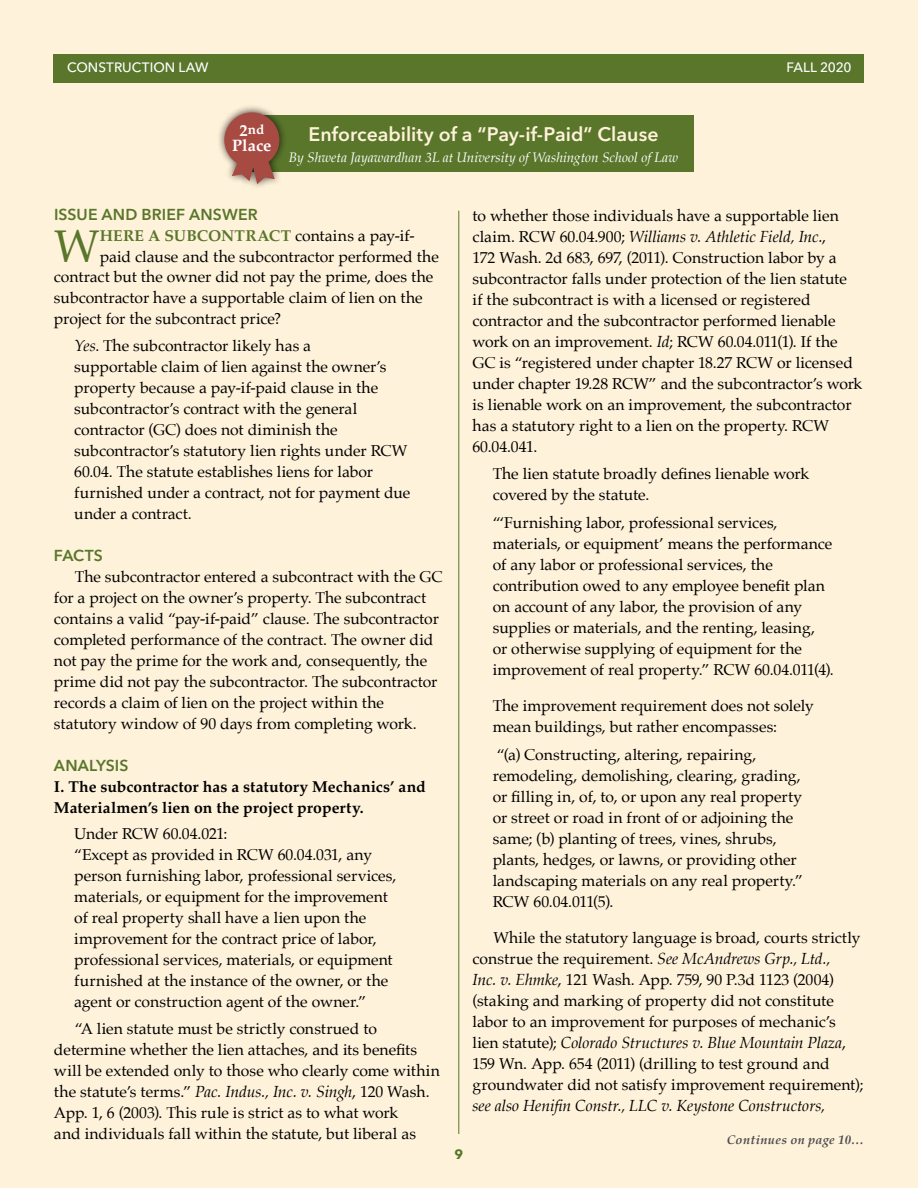
<style>
.page{position:relative;width:918px;height:1188px;background:#fff2da}
.page>*{position:absolute;margin:0;border:0;box-sizing:border-box;transform-origin:0 0}
.t1{font:45.9px "Palatino";color:#59762b}
.t2{font:600 19.5px "Avenir Next LT Pro";color:#fff2da}
.t3{font:700 16.5px "Palatino";color:#fff}
.t4{font:15.75px/21px "Palatino";letter-spacing:-.005em;color:#000}
.t5{font:700 15.75px/21px "Palatino";letter-spacing:.005em;color:#000}
.t6{font:italic 15.75px "Palatino";color:#000}
.t7{font:600 15.75px "Avenir Next LT Pro";letter-spacing:.01em;color:#59762b}
.t8{font:700 15.75px "Palatino";letter-spacing:.015em;color:#59762b}
.t9{font:italic 13.5px "Palatino";color:#fff}
.t10{font:500 13.5px "Avenir Next LT Pro";letter-spacing:.005em;color:#fff}
.t11{font:500 13.5px "Avenir Next LT Pro";letter-spacing:-.015em;color:#fff}
.t12{font:700 13.5px "Palatino";color:#fff}
.t13{font:700 13.5px "Avenir Next LT Pro";color:#59762b}
.t14{font:italic 700 12.75px "Palatino";letter-spacing:.03em;color:#4d4d4f}
.s1{font-size:16.5px}
.s2{font-weight:400;color:#000}
.s3{font-style:italic}
</style>
<div class="page">
<div style="left:54px;top:54px;width:810px;height:28px;background:#59762b"></div>
<hr style="left:459px;top:211px;width:1px;height:923px;background:#59762b">
<div style="left:246px;top:115px;width:448px;height:57px;background:#59762b"></div>
<div style="left:217px;top:105px;width:70px;height:86px;background:#000;opacity:.75"></div>
<svg style="left:224px;top:112px;width:55px;height:72px;background:#ab685a"></svg>
<p class="t10" style="left:67px;top:60px;width:143px">CONSTRUCTION LAW</p>
<p class="t11" style="left:786px;top:60px;width:67px">FALL 2020</p>
<p class="t12" style="left:240px;top:118px;width:26px"><span class="s1">2</span>nd</p>
<p class="t3" style="left:232px;top:132px;width:41px">Place</p>
<p class="t2" style="left:308px;top:122px;width:352px">Enforceability of a “Pay-if-Paid” Clause</p>
<p class="t9" style="left:289px;top:147px;width:391px">By Shweta Jayawardhan 3L at University of Washington School of Law</p>
<p class="t7" style="left:54px;top:204px;width:205px">ISSUE AND BRIEF ANSWER</p>
<h1 class="t1" style="left:54px;top:208px;width:47px">W</h1>
<p class="t8" style="left:100px;top:222px;width:316px">HERE A SUBCONTRACT <span class="s2">contains a pay-if-</span></p>
<p class="t4" style="left:100px;top:246px;width:341px">paid clause and the subcontractor performed the</p>
<p class="t4" style="left:54px;top:267px;width:381px">contract but the owner did not pay the prime, does the</p>
<p class="t4" style="left:54px;top:288px;width:370px">subcontractor have a supportable claim of lien on the</p>
<p class="t4" style="left:54px;top:309px;width:229px">project for the subcontract price?</p>
<p class="t4" style="left:74px;top:335px;width:338px"><span class="s3">Yes</span>. The subcontractor likely has a<br>supportable claim of lien against the owner’s property because a pay-if-paid clause in the subcontractor’s contract with the general contractor (GC) does not diminish the subcontractor’s statutory lien rights under RCW 60.04. The statute establishes liens for labor furnished under a contract, not for payment due under a contract.</p>
<p class="t7" style="left:54px;top:546px;width:51px">FACTS</p>
<p class="t4" style="left:54px;top:566px;width:390px;text-indent:21px">The subcontractor entered a subcontract with the GC for a project on the owner’s property. The subcontract contains a valid “pay-if-paid” clause. The subcontractor completed performance of the contract. The owner did not pay the prime for the work and, consequently, the prime did not pay the subcontractor. The subcontractor records a claim of lien on the project within the statutory window of 90 days from completing work.</p>
<p class="t7" style="left:54px;top:756px;width:76px">ANALYSIS</p>
<p class="t5" style="left:54px;top:776px;width:373px">I. The subcontractor has a statutory Mechanics’ and<br>Materialmen’s lien on the project property.</p>
<p class="t4" style="left:74px;top:823px;width:324px">Under RCW 60.04.021:<br>“Except as provided in RCW 60.04.031, any person furnishing labor, professional services, materials, or equipment for the improvement of real property shall have a lien upon the improvement for the contract price of labor, professional services, materials, or equipment furnished at the instance of the owner, or the agent or construction agent of the owner.”</p>
<p class="t4" style="left:54px;top:1018px;width:387px;text-indent:21px">“A lien statute must be strictly construed to determine whether the lien attaches, and its benefits will be extended only to those who clearly come within the statute’s terms.” <span class="s3">Pac. Indus., Inc. v. Singh</span>, 120 Wash.<br>App. 1, 6 (2003). This rule is strict as to what work<br>and individuals fall within the statute, but liberal as</p>
<p class="t13" style="left:455px;top:1146px;width:10px">9</p>
<p class="t4" style="left:472px;top:205px;width:391px">to whether those individuals have a supportable lien claim. RCW 60.04.900; <span class="s3">Williams v. Athletic Field, Inc.</span>,<br>172 Wash. 2d 683, 697, (2011). Construction labor by a subcontractor falls under protection of the lien statute<br>if the subcontract is with a licensed or registered contractor and the subcontractor performed lienable work on an improvement. <span class="s3">Id</span>; RCW 60.04.011(1). If the GC is “registered under chapter 18.27 RCW or licensed under chapter 19.28 RCW” and the subcontractor’s work is lienable work on an improvement, the subcontractor has a statutory right to a lien on the property. RCW 60.04.041.</p>
<p class="t4" style="left:493px;top:463px;width:318px">The lien statute broadly defines lienable work covered by the statute.</p>
<p class="t4" style="left:493px;top:512px;width:343px">“‘Furnishing labor, professional services, materials, or equipment’ means the performance of any labor or professional services, the contribution owed to any employee benefit plan on account of any labor, the provision of any supplies or materials, and the renting, leasing,<br>or otherwise supplying of equipment for the improvement of real property.” RCW 60.04.011(4).</p>
<p class="t4" style="left:493px;top:695px;width:323px">The improvement requirement does not solely mean buildings, but rather encompasses:</p>
<p class="t4" style="left:493px;top:744px;width:312px">“(a) Constructing, altering, repairing, remodeling, demolishing, clearing, grading, or filling in, of, to, or upon any real property or street or road in front of or adjoining the same; (b) planting of trees, vines, shrubs, plants, hedges, or lawns, or providing other landscaping materials on any real property.” RCW 60.04.011(5).</p>
<p class="t4" style="left:472px;top:927px;width:392px;text-indent:21px">While the statutory language is broad, courts strictly construe the requirement. <span class="s3">See McAndrews Grp., Ltd.,<br>Inc. v. Ehmke</span>, 121 Wash. App. 759, 90 P.3d 1123 (2004) (staking and marking of property did not constitute labor to an improvement for purposes of mechanic’s lien statute); <span class="s3">Colorado Structures v. Blue Mountain Plaza</span>, 159 Wn. App. 654 (2011) (drilling to test ground and groundwater did not satisfy improvement requirement);</p>
<p class="t6" style="left:472px;top:1093px;width:354px">see also Henifin Constr., LLC v. Keystone Constructors,</p>
<p class="t14" style="left:727px;top:1129px;width:139px">Continues on page 10…</p>
</div>
